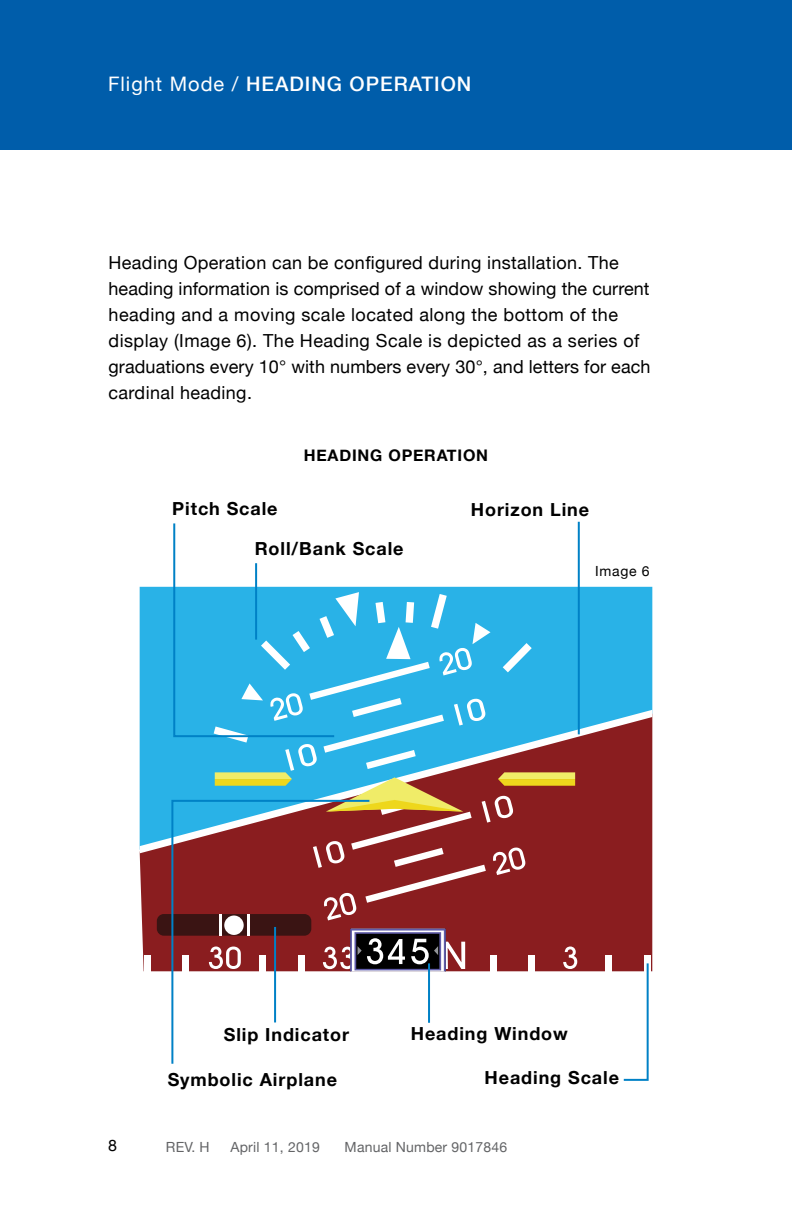
<style>
.page{position:relative;width:792px;height:1224px;background:#fff}
.page>*{position:absolute;margin:0;border:0;box-sizing:border-box;transform-origin:0 0}
.t1{font:500 20px "Helvetica Neue";letter-spacing:.05em;color:#fff}
.t2{font:18px/26px "Helvetica Neue";letter-spacing:.02em;color:#000}
.t3{font:700 18px "Helvetica Neue";letter-spacing:.05em;color:#000}
.t4{font:700 16px "Helvetica Neue";letter-spacing:.05em;color:#000}
.t5{font:16px "Helvetica Neue";color:#000}
.t6{font:14px "Helvetica Neue";letter-spacing:.015em;color:#636466}
.t7{font:14px "Helvetica Neue";letter-spacing:.05em;color:#000}
.s1{font-weight:400}
</style>
<div class="page">
<div style="left:0;top:0;width:792px;height:149px;background:#005daa"></div>
<div style="left:140px;top:587px;width:512px;height:123px;background:#29b2e7"></div>
<div style="left:140px;top:853px;width:512px;height:118px;background:#8a1d1f"></div>
<svg style="left:140px;top:710px;width:512px;height:143px;background:#715769"></svg>
<div style="left:157px;top:914px;width:154px;height:22px;background:#3a1413;border-radius:7px"></div>
<div style="left:144px;top:956px;width:6px;height:16px;background:#fff"></div>
<div style="left:490px;top:956px;width:7px;height:16px;background:#fff"></div>
<div style="left:529px;top:956px;width:6px;height:16px;background:#fff"></div>
<div style="left:606px;top:956px;width:6px;height:16px;background:#fff"></div>
<div style="left:644px;top:956px;width:6px;height:16px;background:#fff"></div>
<svg style="left:563px;top:947px;width:14px;height:22px"></svg>
<svg style="left:371px;top:929px;width:94px;height:43px"></svg>
<hr style="left:428px;top:963px;width:2px;height:60px;background:#0081c6">
<svg style="left:622px;top:961px;width:27px;height:120px"></svg>
<hr style="left:578px;top:522px;width:2px;height:212px;background:#0081c6">
<svg style="left:170px;top:799px;width:201px;height:265px"></svg>
<svg style="left:172px;top:523px;width:403px;height:397px"></svg>
<hr style="left:255px;top:563px;width:2px;height:77px;background:#0081c6">
<p class="t1" style="left:108px;top:72px;width:365px"><span class="s1">Flight Mode /</span> HEADING OPERATION</p>
<p class="t2" style="left:109px;top:249px;width:544px">Heading Operation can be configured during installation. The heading information is comprised of a window showing the current heading and a moving scale located along the bottom of the display (Image 6). The Heading Scale is depicted as a series of graduations every 10° with numbers every 30°, and letters for each cardinal heading.</p>
<p class="t4" style="left:304px;top:442px;width:186px">HEADING OPERATION</p>
<p class="t3" style="left:172px;top:495px;width:107px">Pitch Scale</p>
<p class="t3" style="left:471px;top:496px;width:120px">Horizon Line</p>
<p class="t3" style="left:255px;top:534px;width:150px">Roll/Bank Scale</p>
<p class="t7" style="left:595px;top:562px;width:56px">Image 6</p>
<p class="t3" style="left:224px;top:1020px;width:127px">Slip Indicator</p>
<p class="t3" style="left:411px;top:1020px;width:158px">Heading Window</p>
<p class="t3" style="left:168px;top:1065px;width:171px">Symbolic Airplane</p>
<p class="t3" style="left:485px;top:1063px;width:136px">Heading Scale</p>
<p class="t5" style="left:108px;top:1136px;width:10px">8</p>
<p class="t6" style="left:166px;top:1139px;width:45px">REV. H</p>
<p class="t6" style="left:230px;top:1139px;width:91px">April 11, 2019</p>
<p class="t6" style="left:345px;top:1139px;width:164px">Manual Number 9017846</p>
</div>
